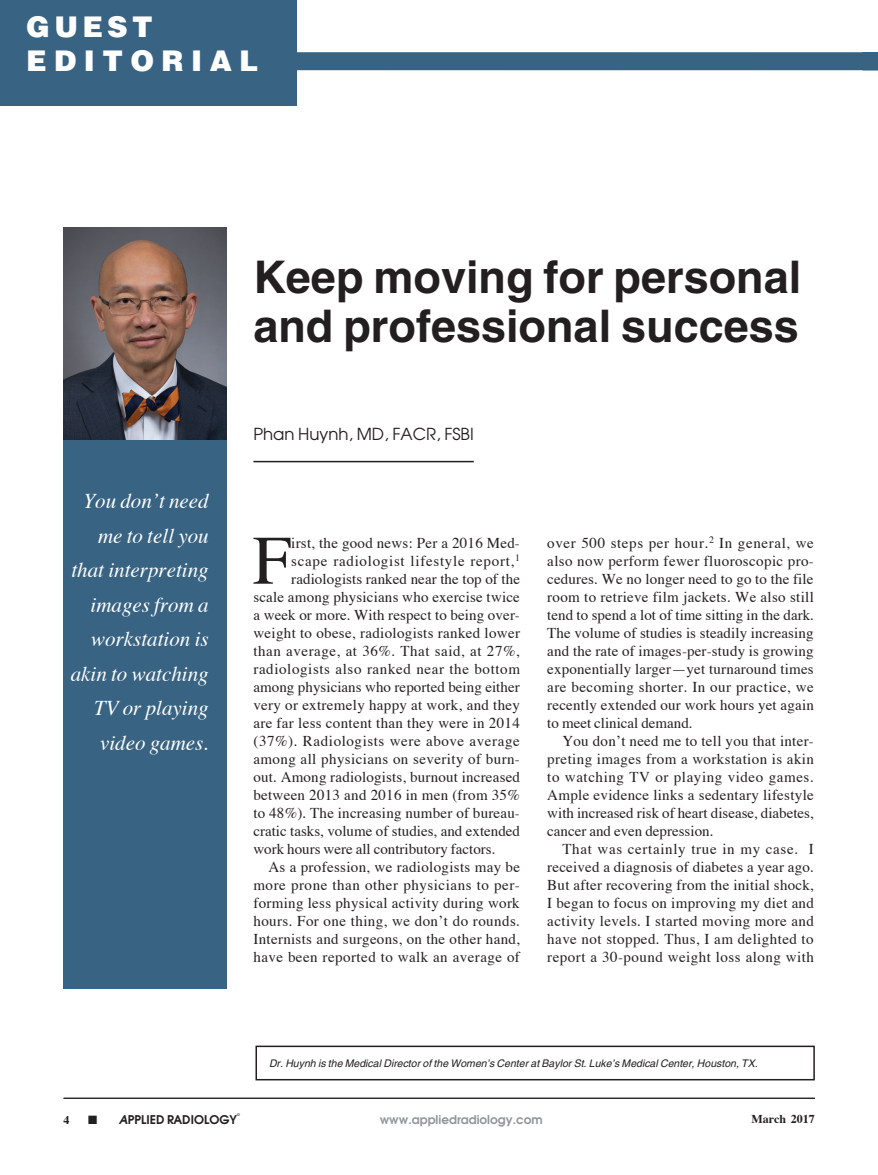
<style>
.page{position:relative;width:878px;height:1175px;background:#fff}
.page>*{position:absolute;margin:0;border:0;box-sizing:border-box;transform-origin:0 0}
.Article_1st_parag_Dr{font:69.45px "Times";color:#231f20}
.Article_title{font:700 45px/49.5px "Helvetica";color:#231f20}
.t1{font:900 28.5px/34.5px "Helvetica";letter-spacing:.26em;color:#fff}
.Editorial_quote_new{font:italic 21px/34.5px "Times";color:#fff;text-align:right}
.Article_author_line{font:16.5px "Avant Garde";color:#231f20}
.Article_body_copy{font:15px/18px "Times";letter-spacing:.015em;color:#231f20;text-align:justify}
.Article_1st_parag_Dr-2{font:15px "Times";letter-spacing:.015em;color:#231f20}
.Article_1st_parag_Dr-3{font:15px "Times";letter-spacing:.04em;color:#231f20}
.Article_1st_parag_Dr-4{font:15px "Times";letter-spacing:.05em;color:#231f20}
.Article_1st_parag_Dr-5{font:15px "Times";letter-spacing:.035em;color:#231f20}
.t2{font:600 12px "Avant Garde";color:#939598}
.t3{font:600 12px "Avant Garde";color:#231f20}
.t4{font:700 12px "Times";color:#231f20}
.Editorial_Author_bio{font:italic 10.5px "Helvetica";color:#231f20}
.t5{font:600 3.75px "Avant Garde";color:#231f20}
.s1{font-style:italic}
</style>
<div class="page">
<div style="left:253px;top:52px;width:625px;height:18px;background:#396383"></div>
<div style="left:0;top:0;width:297px;height:106px;background:#396383"></div>
<hr style="left:64px;top:1097px;width:750px;height:1px;background:#231f20">
<div style="left:63px;top:405px;width:163px;height:583px;background:#396383"></div>
<img style="left:63px;top:227px;width:163px;height:212px">
<hr style="left:253px;top:461px;width:221px;height:1px;background:#231f20">
<div style="left:255px;top:1045px;width:559px;height:35px;border:2px solid #231f20"></div>
<h3 class="t1" style="left:26px;top:8px;width:233px">GUEST<br>EDITORIAL</h3>
<p class="Article_title" style="left:253px;top:251px;width:549px">Keep moving for personal and professional success</p>
<p class="Editorial_quote_new" style="left:71px;top:482px;width:139px">You don’t need me to tell you that interpreting images from a workstation is akin to watching<br>TV or playing video games.</p>
<p class="Article_author_line" style="left:253px;top:423px;width:222px">Phan Huynh, MD, FACR, FSBI</p>
<p class="Article_1st_parag_Dr" style="left:253px;top:495px;width:40px">F</p>
<p class="Article_1st_parag_Dr-2" style="left:291px;top:528px;width:230px">irst, the good news: Per a 2016 Med-</p>
<p class="Article_1st_parag_Dr-4" style="left:291px;top:546px;width:230px">scape radiologist lifestyle report,<sup>1</sup></p>
<p class="Article_1st_parag_Dr-2" style="left:291px;top:564px;width:230px">radiologists ranked near the top of the</p>
<p class="Article_1st_parag_Dr-2" style="left:253px;top:582px;width:268px">scale among physicians who exercise twice</p>
<p class="Article_1st_parag_Dr-2" style="left:253px;top:600px;width:268px">a week or more. With respect to being over-</p>
<p class="Article_1st_parag_Dr-2" style="left:253px;top:618px;width:268px">weight to obese, radiologists ranked lower</p>
<p class="Article_1st_parag_Dr-5" style="left:253px;top:636px;width:268px">than average, at 36%. That said, at 27%,</p>
<p class="Article_1st_parag_Dr-3" style="left:253px;top:654px;width:268px">radiologists also ranked near the bottom</p>
<p class="Article_1st_parag_Dr-2" style="left:253px;top:672px;width:268px">among physicians who reported being either</p>
<p class="Article_1st_parag_Dr-2" style="left:253px;top:690px;width:268px">very or extremely happy at work, and they</p>
<p class="Article_1st_parag_Dr-2" style="left:253px;top:708px;width:268px">are far less content than they were in 2014</p>
<p class="Article_1st_parag_Dr-3" style="left:253px;top:726px;width:268px">(37%). Radiologists were above average</p>
<p class="Article_1st_parag_Dr-2" style="left:253px;top:744px;width:268px">among all physicians on severity of burn-</p>
<p class="Article_1st_parag_Dr-2" style="left:253px;top:762px;width:268px">out. Among radiologists, burnout increased</p>
<p class="Article_1st_parag_Dr-2" style="left:253px;top:780px;width:268px">between 2013 and 2016 in men (from 35%</p>
<p class="Article_1st_parag_Dr-2" style="left:253px;top:798px;width:268px">to 48%). The increasing number of bureau-</p>
<p class="Article_1st_parag_Dr-2" style="left:253px;top:816px;width:268px">cratic tasks, volume of studies, and extended</p>
<p class="Article_1st_parag_Dr-2" style="left:253px;top:834px;width:244px">work hours were all contributory factors.</p>
<p class="Article_body_copy" style="left:253px;top:856px;width:268px;text-indent:15px">As a profession, we radiologists may be more prone than other physicians to per&shy;forming less physical activity during work hours. For one thing, we don’t do rounds.<br>Internists and surgeons, on the other hand, have been reported to walk an average of</p>
<p class="Article_body_copy" style="left:547px;top:532px;width:268px">over 500 steps per hour.<sup>2</sup> In general, we also now perform fewer fluoroscopic pro&shy;cedures. We no longer need to go to the file room to retrieve film jackets. We also still tend to spend a lot of time sitting in the dark.<br>The volume of studies is steadily increasing and the rate of images-per-study is growing exponentially larger—yet turnaround times are becoming shorter. In our practice, we recently extended our work hours yet again to meet clinical demand.</p>
<p class="Article_body_copy" style="left:547px;top:730px;width:268px;text-indent:15px">You don’t need me to tell you that inter&shy;preting images from a workstation is akin to watching TV or playing video games.<br>Ample evidence links a sedentary lifestyle with increased risk of heart disease, diabetes, cancer and even depression.</p>
<p class="Article_body_copy" style="left:547px;top:838px;width:268px;text-indent:15px">That was certainly true in my case. I received a diagnosis of diabetes a year ago.<br>But after recovering from the initial shock, I began to focus on improving my diet and activity levels. I started moving more and have not stopped. Thus, I am delighted to report a 30-pound weight loss along with</p>
<p class="t5" style="left:237px;top:1111px;width:4px">©</p>
<p class="t4" style="left:63px;top:1108px;width:7px">4</p>
<p class="t3" style="left:88px;top:1111px;width:150px">■ <span class="s1">A</span>PPLIED RADIOLOGY</p>
<p class="Editorial_Author_bio" style="left:269px;top:1057px;width:490px">Dr. Huynh is the Medical Director of the Women’s Center at Baylor St. Luke’s Medical Center, Houston, TX.</p>
<p class="t2" style="left:379px;top:1111px;width:164px">www.appliedradiology.com</p>
<p class="t4" style="left:751px;top:1107px;width:65px">March 2017</p>
</div>
